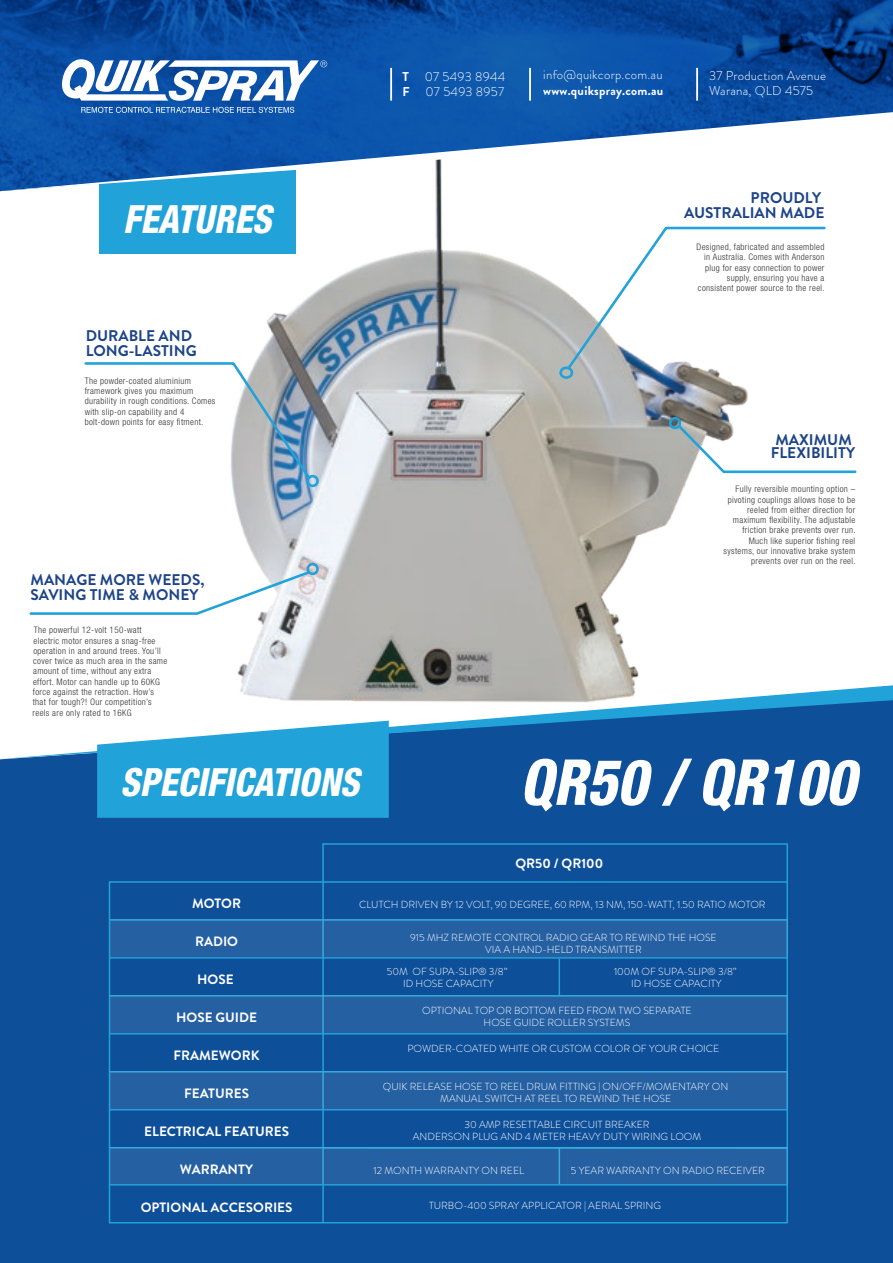
<style>
.page{position:relative;width:893px;height:1263px;background:#fff}
.page>*{position:absolute;margin:0;border:0;box-sizing:border-box;transform-origin:0 0}
.t1{font:italic 800 condensed 63.45px "Helvetica Neue LT Std";color:#fff;scale:.92 1}
.t2{font:italic 800 condensed 39px "Helvetica Neue LT Std";color:#fff;scale:.92 1}
.t3{font:700 15.45px/15px "Brandon Grotesque";color:#1c4487}
.t4{font:700 13.5px "Brandon Grotesque";color:#fff}
.t5{font:300 12.9px/15.5px "Brandon Grotesque";letter-spacing:.02em;color:#fff}
.t6{font:700 12.9px "Brandon Grotesque";letter-spacing:.02em;color:#fff}
.t7{font:300 10.35px/11.7px "Brandon Grotesque";color:#fff;text-align:center}
.t8{font:300 condensed 9px/10.4px "Helvetica Neue LT Std";letter-spacing:.04em;color:#333233;text-align:right}
.s1{font-weight:700}
</style>
<div class="page">
<img style="left:99px;top:192px;width:649px;height:493px">
<svg style="left:565px;top:225px;width:261px;height:146px"></svg>
<div style="left:559px;top:366px;width:14px;height:13px;border:3px solid #21a2d9;border-radius:50%"></div>
<svg style="left:667px;top:414px;width:190px;height:60px"></svg>
<svg style="left:29px;top:569px;width:283px;height:47px"></svg>
<div style="left:306px;top:563px;width:13px;height:12px;border:3px solid #21a2d9;border-radius:50%"></div>
<svg style="left:84px;top:361px;width:237px;height:129px"></svg>
<div style="left:99px;top:143px;width:197px;height:110px;background:#21a2d9"></div>
<svg style="left:0;top:0;width:893px;height:192px;background:#0a4c9e"></svg>
<svg style="left:61px;top:59px;width:266px;height:42px"></svg>
<svg style="left:81px;top:107px;width:213px;height:4px"></svg>
<hr style="left:390px;top:68px;width:2px;height:33px;background:#fff">
<hr style="left:529px;top:68px;width:2px;height:33px;background:#fff">
<hr style="left:696px;top:68px;width:2px;height:33px;background:#fff">
<svg style="left:0;top:111px;width:893px;height:80px"></svg>
<div style="left:0;top:759px;width:893px;height:504px;background:#0e4f99"></div>
<svg style="left:2px;top:685px;width:891px;height:74px"></svg>
<hr style="left:323px;top:843px;width:464px;height:2px;background:#21a2d9">
<div style="left:108px;top:880px;width:681px;height:344px;background:#0e4f99"></div>
<hr style="left:786px;top:844px;width:2px;height:378px;background:#21a2d9">
<hr style="left:109px;top:919px;width:678px;height:2px;background:#21a2d9">
<hr style="left:109px;top:957px;width:678px;height:2px;background:#21a2d9">
<hr style="left:109px;top:995px;width:678px;height:1px;background:#21a2d9">
<hr style="left:109px;top:1033px;width:678px;height:1px;background:#21a2d9">
<hr style="left:109px;top:1071px;width:678px;height:1px;background:#21a2d9">
<hr style="left:109px;top:1109px;width:678px;height:1px;background:#21a2d9">
<hr style="left:109px;top:1147px;width:678px;height:1px;background:#21a2d9">
<hr style="left:322px;top:844px;width:2px;height:378px;background:#21a2d9">
<hr style="left:559px;top:959px;width:1px;height:36px;background:#21a2d9">
<div style="left:110px;top:919px;width:678px;height:38px;background:#2560a3"></div>
<div style="left:110px;top:1147px;width:678px;height:38px;background:#2560a3"></div>
<div style="left:110px;top:995px;width:678px;height:38px;background:#2560a3"></div>
<div style="left:110px;top:1071px;width:678px;height:38px;background:#2560a3"></div>
<svg style="left:97px;top:721px;width:292px;height:97px;background:#3bacdd"></svg>
<hr style="left:109px;top:1184px;width:678px;height:1px;background:#21a2d9">
<hr style="left:109px;top:1222px;width:678px;height:1px;background:#21a2d9">
<h2 class="t2" style="left:123px;top:195px;width:163px">FEATURES</h2>
<h3 class="t3" style="left:86px;top:328px;width:113px">DURABLE AND<br>LONG-LASTING</h3>
<p class="t8" style="left:85px;top:375px;width:132px;text-align:left">The powder-coated aluminium framework gives you maximum durability in rough conditions. Comes with slip-on capability and 4 bolt-down points for easy fitment.</p>
<h3 class="t3" style="left:31px;top:573px;width:175px">MANAGE MORE WEEDS,<br>SAVING TIME &amp; MONEY</h3>
<p class="t8" style="left:33px;top:625px;width:136px;text-align:left">The powerful 12-volt 150-watt electric motor ensures a snag-free operation in and around trees. You’ll cover twice as much area in the same amount of time, without any extra effort. Motor can handle up to 60KG force against the retraction. How’s that for tough?! Our competition’s reels are only rated to 16KG</p>
<h3 class="t5" style="left:403px;top:69px;width:104px"><span class="s1">T</span> 07 5493 8944<br><span class="s1">F</span> 07 5493 8957</h3>
<h3 class="t5" style="left:543px;top:67px;width:121px">info@quikcorp.com.au</h3>
<h3 class="t6" style="left:543px;top:81px;width:121px">www.quikspray.com.au</h3>
<h3 class="t5" style="left:709px;top:67px;width:119px">37 Production Avenue<br>Warana, QLD 4575</h3>
<h3 class="t3" style="left:684px;top:190px;width:142px;text-align:right">PROUDLY<br>AUSTRALIAN MADE</h3>
<p class="t8" style="left:696px;top:242px;width:130px">Designed, fabricated and assembled in Australia. Comes with Anderson plug for easy connection to power supply, ensuring you have a consistent power source to the reel.</p>
<h3 class="t3" style="left:771px;top:433px;width:86px;line-height:13.4px;text-align:center">MAXIMUM<br>FLEXIBILITY</h3>
<p class="t8" style="left:724px;top:484px;width:133px">Fully reversible mounting option – pivoting couplings allows hose to be reeled from either direction for maximum flexibility. The adjustable friction brake prevents over run.<br>Much like superior fishing reel systems, our innovative brake system prevents over run on the reel.</p>
<h2 class="t2" style="left:121px;top:758px;width:261px">SPECIFICATIONS</h2>
<h1 class="t1" style="left:520px;top:743px;width:367px">QR50 / QR100</h1>
<h3 class="t4" style="left:515px;top:854px;width:89px">QR50 / QR100</h3>
<h3 class="t4" style="left:192px;top:894px;width:51px">MOTOR</h3>
<p class="t7" style="left:359px;top:898px;width:408px">CLUTCH DRIVEN BY 12 VOLT, 90 DEGREE, 60 RPM, 13 NM, 150-WATT, 1.50 RATIO MOTOR</p>
<p class="t7" style="left:410px;top:931px;width:308px">915 MHZ REMOTE CONTROL RADIO GEAR TO REWIND THE HOSE<br>VIA A HAND-HELD TRANSMITTER</p>
<h3 class="t4" style="left:195px;top:932px;width:44px">RADIO</h3>
<p class="t7" style="left:614px;top:965px;width:124px">100M OF SUPA-SLIP® 3/8”<br>ID HOSE CAPACITY</p>
<p class="t7" style="left:387px;top:966px;width:122px">50M OF SUPA-SLIP® 3/8”</p>
<h3 class="t4" style="left:197px;top:970px;width:38px">HOSE</h3>
<p class="t7" style="left:403px;top:978px;width:92px">ID HOSE CAPACITY</p>
<p class="t7" style="left:422px;top:1004px;width:271px">OPTIONAL TOP OR BOTTOM FEED FROM TWO SEPARATE<br>HOSE GUIDE ROLLER SYSTEMS</p>
<h3 class="t4" style="left:176px;top:1008px;width:82px">HOSE GUIDE</h3>
<h3 class="t4" style="left:174px;top:1046px;width:88px">FRAMEWORK</h3>
<h3 class="t4" style="left:184px;top:1084px;width:66px">FEATURES</h3>
<h3 class="t4" style="left:144px;top:1122px;width:146px">ELECTRICAL FEATURES</h3>
<h3 class="t4" style="left:180px;top:1160px;width:75px">WARRANTY</h3>
<p class="t7" style="left:407px;top:1043px;width:313px">POWDER-COATED WHITE OR CUSTOM COLOR OF YOUR CHOICE</p>
<p class="t7" style="left:383px;top:1081px;width:347px">QUIK RELEASE HOSE TO REEL DRUM FITTING | ON/OFF/MOMENTARY ON<br>MANUAL SWITCH AT REEL TO REWIND THE HOSE</p>
<p class="t7" style="left:413px;top:1119px;width:290px">30 AMP RESETTABLE CIRCUIT BREAKER<br>ANDERSON PLUG AND 4 METER HEAVY DUTY WIRING LOOM</p>
<p class="t7" style="left:374px;top:1164px;width:152px">12 MONTH WARRANTY ON REEL</p>
<p class="t7" style="left:571px;top:1164px;width:195px">5 YEAR WARRANTY ON RADIO RECEIVER</p>
<h3 class="t4" style="left:141px;top:1197px;width:153px">OPTIONAL ACCESORIES</h3>
<p class="t7" style="left:429px;top:1199px;width:234px">TURBO-400 SPRAY APPLICATOR | AERIAL SPRING</p>
</div>
